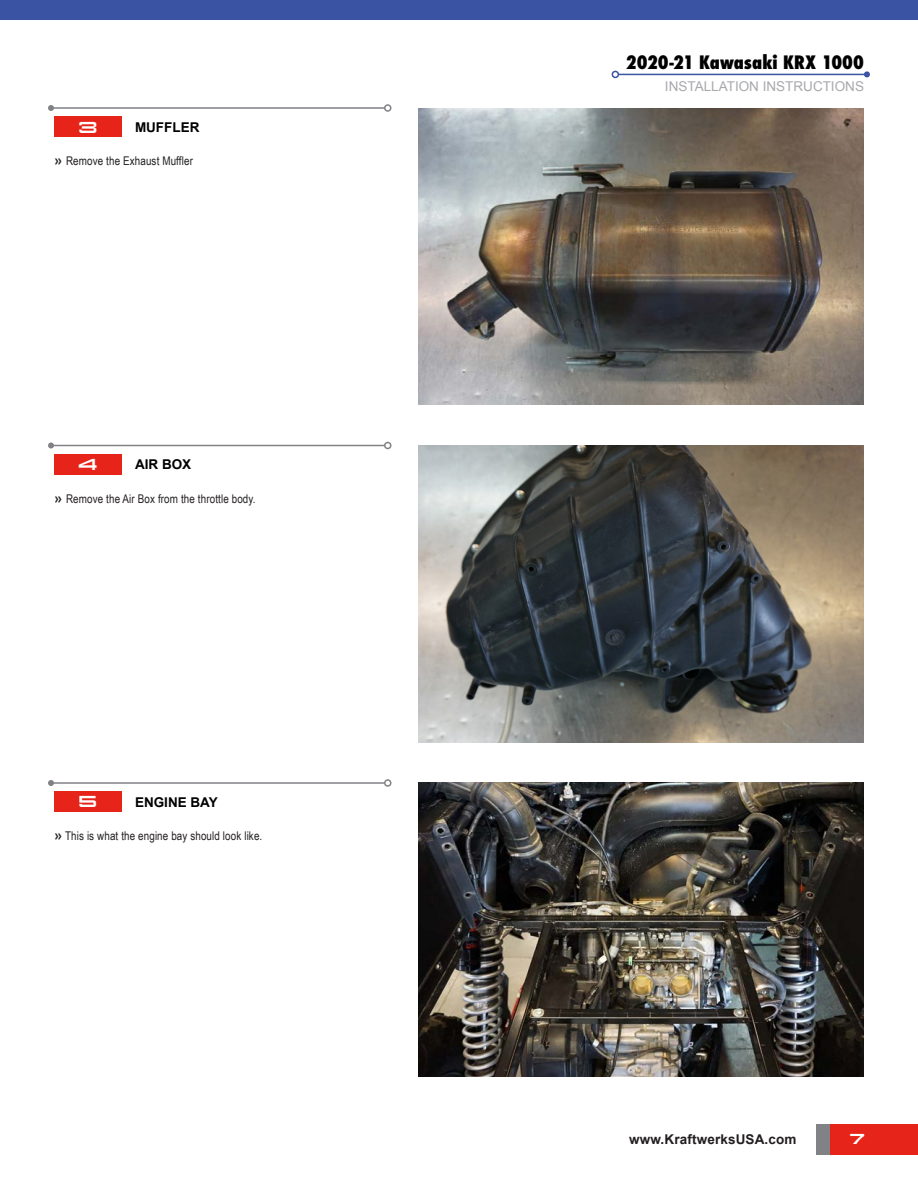
<style>
.page{position:relative;width:918px;height:1188px;background:#fff}
.page>*{position:absolute;margin:0;border:0;box-sizing:border-box;transform-origin:0 0}
.t1{font:800 condensed 18px "Futura";color:#000}
.t2{font:16.5px "Aggie URWT Norm";color:#fff}
.t3{font:15px "Aggie URWT Norm";color:#fff}
.t4{font:13.5px "Arial";color:#a8a9ad}
.t5{font:700 13.5px "Arial";color:#000}
.t6{font:700 13.5px "Arial";letter-spacing:.01em;color:#231f20}
.t7{font:12px "Arial Narrow";letter-spacing:.01em;color:#231f20}
.s1{font-family:"Arial Rounded MT Bold";font-size:13.95px}
</style>
<div class="page">
<div style="left:0;top:0;width:918px;height:20px;background:#3a53a3"></div>
<div style="left:830px;top:1124px;width:88px;height:30px;background:#e72419"></div>
<div style="left:817px;top:1124px;width:13px;height:30px;background:#808285"></div>
<hr style="left:618px;top:74px;width:249px;height:1px;background:#3a53a3">
<svg style="left:864px;top:71px;width:6px;height:6px"></svg>
<div style="left:612px;top:71px;width:7px;height:7px;border:2px solid #3a53a3;border-radius:50%"></div>
<img style="left:418px;top:108px;width:446px;height:297px">
<img style="left:418px;top:446px;width:446px;height:296px">
<img style="left:418px;top:782px;width:446px;height:295px">
<hr style="left:51px;top:107px;width:334px;height:2px;background:#808285">
<svg style="left:48px;top:105px;width:6px;height:6px"></svg>
<div style="left:384px;top:104px;width:8px;height:8px;border:2px solid #808285;border-radius:50%"></div>
<hr style="left:51px;top:445px;width:334px;height:1px;background:#808285">
<svg style="left:48px;top:442px;width:6px;height:6px"></svg>
<div style="left:384px;top:442px;width:8px;height:7px;border:2px solid #808285;border-radius:50%"></div>
<hr style="left:51px;top:782px;width:334px;height:2px;background:#808285">
<svg style="left:48px;top:780px;width:6px;height:6px"></svg>
<div style="left:384px;top:779px;width:8px;height:8px;border:2px solid #808285;border-radius:50%"></div>
<div style="left:54px;top:454px;width:68px;height:20px;background:#e72419"></div>
<div style="left:54px;top:117px;width:68px;height:20px;background:#e72419"></div>
<div style="left:54px;top:791px;width:68px;height:21px;background:#e72419"></div>
<p class="t2" style="left:78px;top:117px;width:21px">3</p>
<p class="t5" style="left:135px;top:118px;width:66px">MUFFLER</p>
<p class="t7" style="left:54px;top:152px;width:141px"><span class="s1">»</span> Remove the Exhaust Muffler</p>
<p class="t2" style="left:78px;top:455px;width:21px">4</p>
<p class="t5" style="left:135px;top:456px;width:58px">AIR BOX</p>
<p class="t7" style="left:54px;top:490px;width:203px"><span class="s1">»</span> Remove the Air Box from the throttle body.</p>
<p class="t2" style="left:78px;top:792px;width:21px">5</p>
<p class="t5" style="left:135px;top:793px;width:84px">ENGINE BAY</p>
<p class="t7" style="left:54px;top:827px;width:210px"><span class="s1">»</span> This is what the engine bay should look like.</p>
<h1 class="t1" style="left:626px;top:50px;width:240px">2020-21 Kawasaki KRX 1000</h1>
<p class="t4" style="left:665px;top:77px;width:201px">INSTALLATION INSTRUCTIONS</p>
<p class="t6" style="left:629px;top:1130px;width:169px">www.KraftwerksUSA.com</p>
<p class="t3" style="left:848px;top:1131px;width:19px">7</p>
</div>
